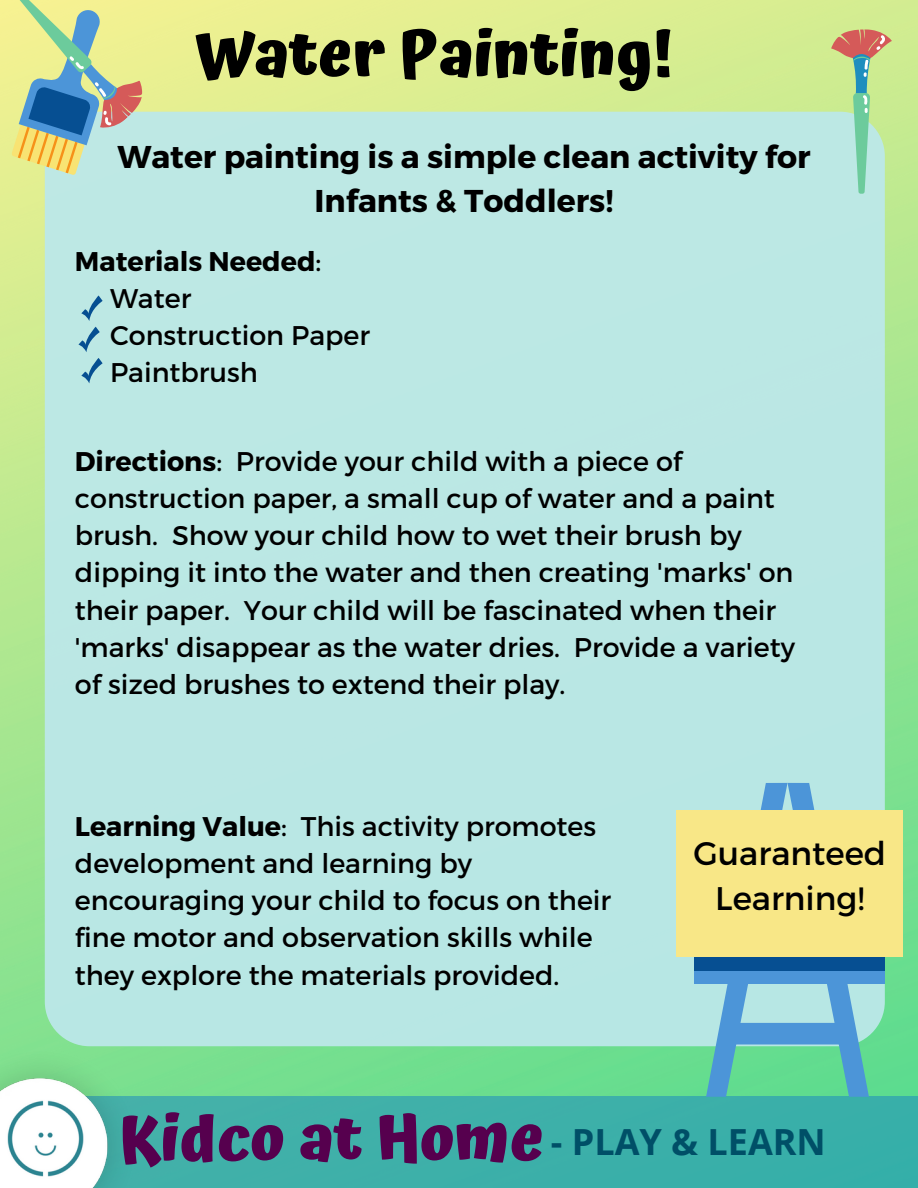
<style>
.page{position:relative;width:918px;height:1188px;background:#fff}
.page>*{position:absolute;margin:0;border:0;box-sizing:border-box;transform-origin:0 0}
.t1{font:700 63px "Atma";color:#56004e}
.t2{font:700 63px "Atma";color:#000}
.t3{font:32.7px/45px "Montserrat";color:#000;text-align:center}
.t4{font:700 31.5px/43.8px "Montserrat";color:#000;text-align:center}
.t5{font:27px/37.2px "Montserrat";color:#000}
.s1{font-weight:700}
.s2{font-family:"Open Sans";font-size:36px;color:#004f67}
</style>
<div class="page">
<img style="left:0;top:0;width:918px;height:1096px">
<div style="left:0;top:1096px;width:918px;height:92px;background:#3db0a9"></div>
<img style="left:0;top:1033px;width:151px;height:155px">
<div style="left:45px;top:112px;width:840px;height:934px;background:#bce8e9;border-radius:45px"></div>
<svg style="left:706px;top:783px;width:163px;height:314px"></svg>
<div style="left:694px;top:957px;width:191px;height:27px;background:#4c95d8"></div>
<div style="left:694px;top:957px;width:191px;height:13px;background:#064f92"></div>
<div style="left:677px;top:810px;width:226px;height:147px;background:#f8e787"></div>
<svg style="left:10px;top:0;width:142px;height:177px"></svg>
<svg style="left:831px;top:29px;width:61px;height:165px"></svg>
<svg style="left:81px;top:295px;width:22px;height:26px"></svg>
<svg style="left:78px;top:327px;width:22px;height:25px"></svg>
<svg style="left:81px;top:358px;width:22px;height:25px"></svg>
<h1 class="t2" style="left:196px;top:17px;width:479px">Water Painting!</h1>
<p class="t4" style="left:117px;top:133px;width:695px">Water painting is a simple clean activity for<br>Infants &amp; Toddlers!</p>
<p class="t5" style="left:110px;top:241px;width:262px;text-indent:-35px"><span class="s1">Materials Needed</span>:<br>Water<br>Construction Paper<br>Paintbrush</p>
<p class="t5" style="left:75px;top:442px;width:722px"><span class="s1">Directions</span>: Provide your child with a piece of construction paper, a small cup of water and a paint brush. Show your child how to wet their brush by dipping it into the water and then creating 'marks' on their paper. Your child will be fascinated when their 'marks' disappear as the water dries. Provide a variety of sized brushes to extend their play.</p>
<p class="t5" style="left:75px;top:807px;width:538px"><span class="s1">Learning Value</span>: This activity promotes development and learning by encouraging your child to focus on their fine motor and observation skills while they explore the materials provided.</p>
<p class="t3" style="left:693px;top:829px;width:194px">Guaranteed<br>Learning!</p>
<h1 class="t1" style="left:119px;top:1101px;width:708px">Kidco at Home <span class="s2">- PLAY &amp; LEARN</span></h1>
</div>
